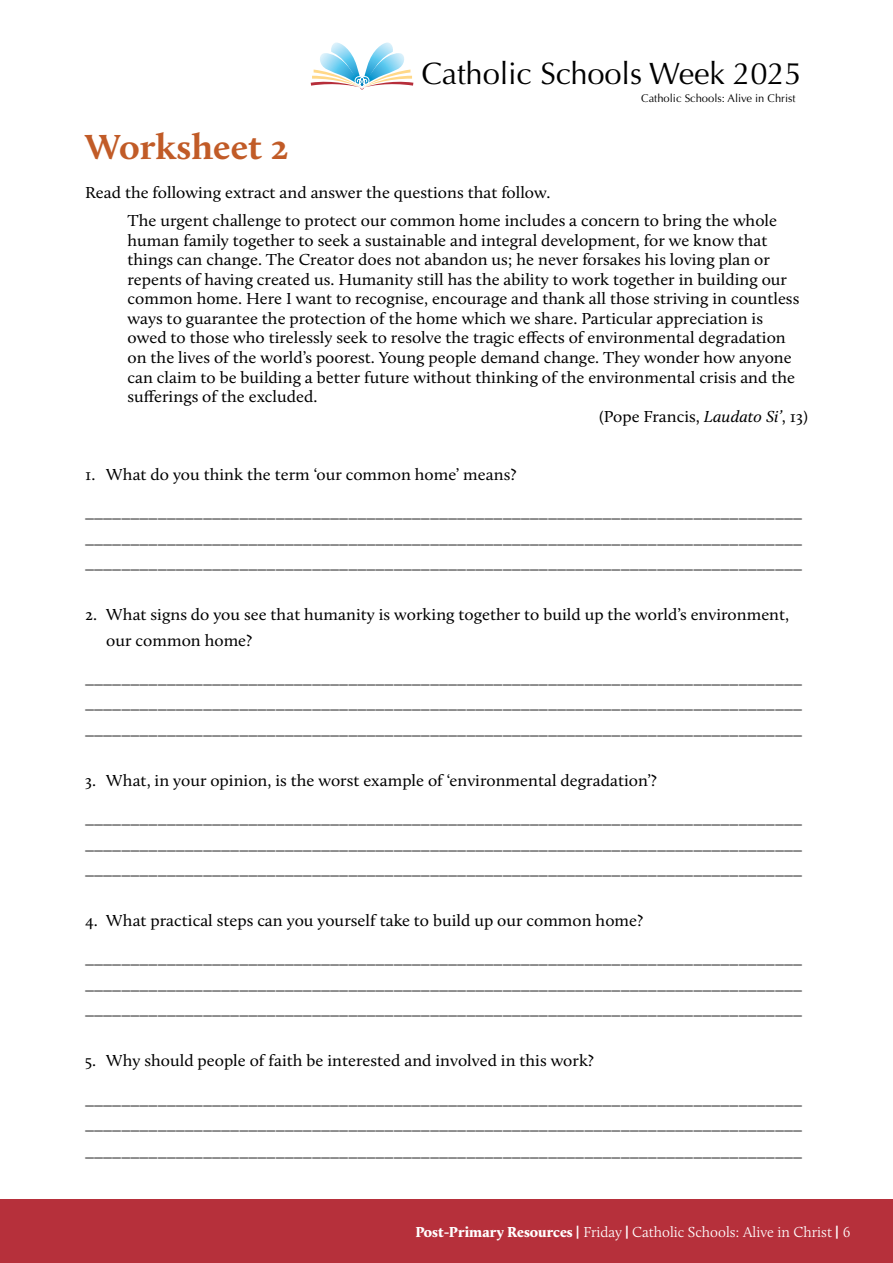
<style>
.page{position:relative;width:893px;height:1263px;background:#fff}
.page>*{position:absolute;margin:0;border:0;box-sizing:border-box;transform-origin:0 0}
.t1{font:700 36px "Calluna";color:#c15b27;scale:1.05 1}
.t2{font:30.9px "Optima";letter-spacing:-.005em;color:#000}
.t3{font:16.5px/25.5px "Calluna";color:#000;text-align:justify;scale:1.05 1}
.t4{font:300 15px "Calluna";color:#fff}
.t5{font:11.1px "Optima";color:#000}
.s1{font-style:italic}
.s2{font-weight:900}
.s3{font-family:"Karmina";font-weight:700}
</style>
<div class="page">
<div style="left:0;top:1199px;width:893px;height:64px;background:#b6303b"></div>
<svg style="left:311px;top:43px;width:102px;height:47px"></svg>
<h2 class="t2" style="left:421px;top:56px;width:382px">Catholic Schools Week 2025</h2>
<p class="t5" style="left:641px;top:92px;width:156px">Catholic Schools: Alive in Christ</p>
<h1 class="t1" style="left:85px;top:125px;width:196px">Worksheet 2</h1>
<p class="t3" style="left:128px;top:179px;width:620px;line-height:28px;text-indent:-43px">Read the following extract and answer the questions that follow.<br>The urgent challenge to protect our common home includes a concern to bring the whole</p>
<p class="t3" style="left:128px;top:228px;width:611px">human family together to seek a sustainable and integral development, for we know that</p>
<p class="t3" style="left:128px;top:247px;width:613px">things can change. The Creator does not abandon us; he never forsakes his loving plan or</p>
<p class="t3" style="left:128px;top:267px;width:630px">repents of having created us. Humanity still has the ability to work together in building our</p>
<p class="t3" style="left:128px;top:286px;width:641px">common home. Here I want to recognise, encourage and thank all those striving in countless</p>
<p class="t3" style="left:128px;top:306px;width:607px">ways to guarantee the protection of the home which we share. Particular appreciation is</p>
<p class="t3" style="left:128px;top:325px;width:628px">owed to those who tirelessly seek to resolve the tragic effects of environmental degradation</p>
<p class="t3" style="left:128px;top:345px;width:634px">on the lives of the world’s poorest. Young people demand change. They wonder how anyone</p>
<p class="t3" style="left:128px;top:364px;width:637px">can claim to be building a better future without thinking of the environmental crisis and the</p>
<p class="t3" style="left:128px;top:384px;width:182px">sufferings of the excluded.</p>
<p class="t3" style="left:599px;top:403px;width:200px">(Pope Francis, <span class="s1">Laudato Si’</span>, 13)</p>
<p class="t3" style="left:85px;top:461px;width:412px">1. What do you think the term ‘our common home’ means?</p>
<p class="t3" style="left:85px;top:500px;width:685px">_______________________________________________________________________________ _______________________________________________________________________________ _______________________________________________________________________________</p>
<p class="t3" style="left:106px;top:602px;width:652px;text-indent:-21px">2. What signs do you see that humanity is working together to build up the world’s environment, our common home?</p>
<p class="t3" style="left:85px;top:665px;width:685px">_______________________________________________________________________________ _______________________________________________________________________________ _______________________________________________________________________________</p>
<p class="t3" style="left:85px;top:767px;width:546px">3. What, in your opinion, is the worst example of ‘environmental degradation’?</p>
<p class="t3" style="left:85px;top:806px;width:685px">_______________________________________________________________________________ _______________________________________________________________________________ _______________________________________________________________________________</p>
<p class="t3" style="left:85px;top:908px;width:533px">4. What practical steps can you yourself take to build up our common home?</p>
<p class="t3" style="left:85px;top:946px;width:685px">_______________________________________________________________________________ _______________________________________________________________________________ _______________________________________________________________________________</p>
<p class="t3" style="left:85px;top:1048px;width:486px">5. Why should people of faith be interested and involved in this work?</p>
<p class="t3" style="left:85px;top:1086px;width:685px">_______________________________________________________________________________ _______________________________________________________________________________</p>
<p class="t3" style="left:85px;top:1139px;width:685px">_______________________________________________________________________________</p>
<p class="t4" style="left:415px;top:1223px;width:437px"><span class="s2">Post-Primary Resources</span> <span class="s3">|</span> Friday <span class="s3">|</span> Catholic Schools: Alive in Christ <span class="s3">|</span> 6</p>
</div>
